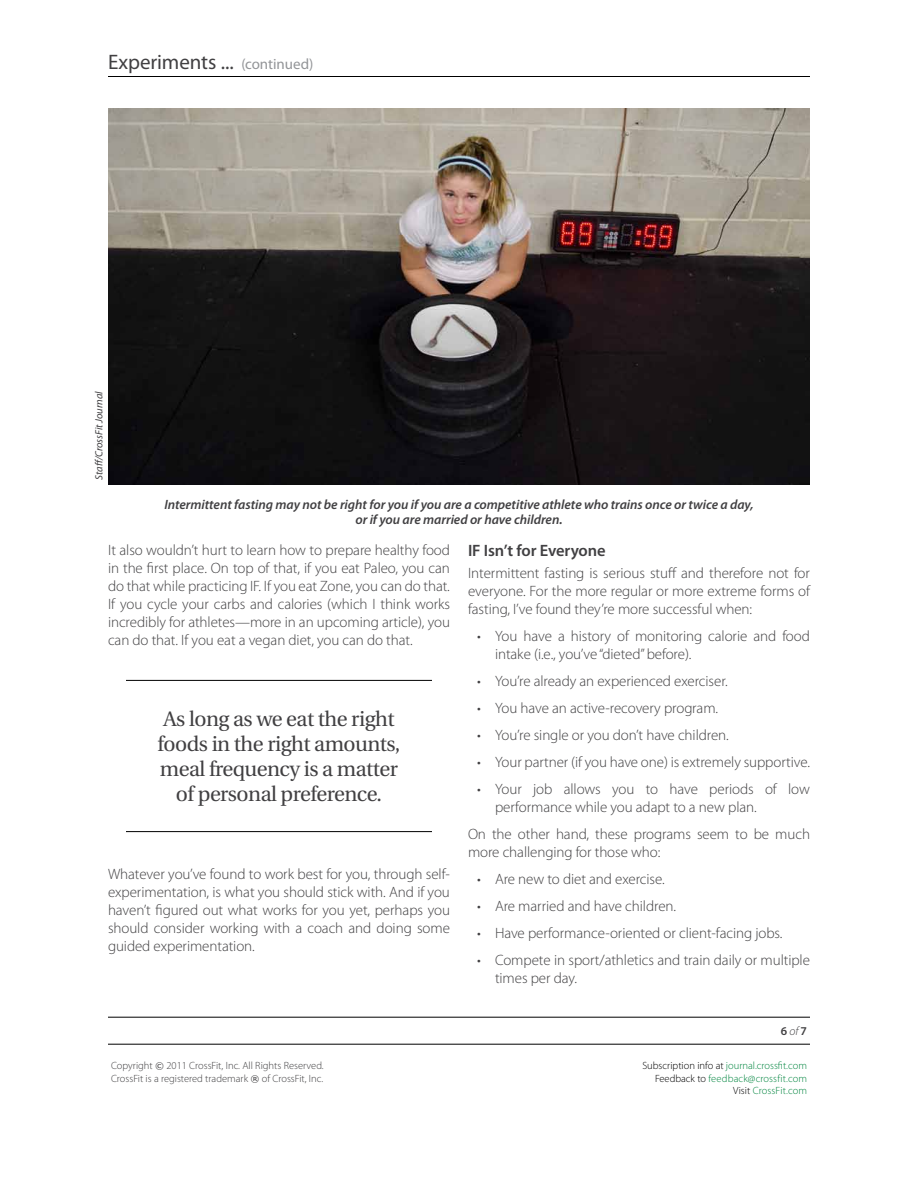
<style>
.page{position:relative;width:918px;height:1188px;background:#fff}
.page>*{position:absolute;margin:0;border:0;box-sizing:border-box;transform-origin:0 0}
.t1{font:21px/25.2px "Utopia";letter-spacing:-.025em;color:#414042;text-align:center}
.t2{font:21px "Myriad Pro";letter-spacing:-.005em;color:#414042}
.t3{font:600 16.5px "Myriad Pro";letter-spacing:-.005em;color:#414042}
.t4{font:300 15px/18px "Myriad Pro";letter-spacing:-.005em;color:#414042}
.t5{font:italic 600 13.5px/15px "Myriad Pro";letter-spacing:-.005em;color:#414042;text-align:center}
.t6{font:600 12px "Myriad Pro";color:#414042}
.t7{font:300 10.5px/12.6px "Myriad Pro";color:#414042}
.t8{font:300 10.5px/12.6px "Myriad Pro";color:#00853f;text-align:right}
.t9{font:italic 10.5px "Myriad Pro";letter-spacing:-.005em;color:#414042}
.s1{font-size:15px;color:#939598}
.s2{font-weight:300;font-style:italic}
.s3{font-family:"Verdana";font-weight:400;font-size:9px}
.s4{color:#000}
</style>
<div class="page">
<hr style="left:108px;top:76px;width:702px;height:1px;background:#000">
<hr style="left:108px;top:1017px;width:702px;height:1px;background:#000">
<hr style="left:108px;top:1044px;width:702px;height:1px;background:#000">
<hr style="left:126px;top:680px;width:306px;height:1px;background:#000">
<hr style="left:126px;top:831px;width:306px;height:1px;background:#000">
<img style="left:108px;top:108px;width:702px;height:376px">
<h1 class="t2" style="left:108px;top:50px;width:207px">Experiments ... <span class="s1">(continued)</span></h1>
<p class="t9" style="left:93px;top:480px;width:90px;rotate:-90deg">Staff/CrossFit Journal</p>
<p class="t5" style="left:164px;top:498px;width:591px">Intermittent fasting may not be right for you if you are a competitive athlete who trains once or twice a day, or if you are married or have children.</p>
<p class="t4" style="left:108px;top:541px;width:344px;text-align:justify">It also wouldn’t hurt to learn how to prepare healthy food in the first place. On top of that, if you eat Paleo, you can do that while practicing IF. If you eat Zone, you can do that.<br>If you cycle your carbs and calories (which I think works incredibly for athletes—more in an upcoming article), you can do that. If you eat a vegan diet, you can do that.</p>
<h1 class="t1" style="left:157px;top:706px;width:245px">As long as we eat the right foods in the right amounts, meal frequency is a matter of personal preference.</h1>
<p class="t4" style="left:108px;top:865px;width:344px;text-align:justify">Whatever you’ve found to work best for you, through self&shy;experimentation, is what you should stick with. And if you haven’t figured out what works for you yet, perhaps you should consider working with a coach and doing some guided experimentation.</p>
<p class="t3" style="left:468px;top:541px;width:139px">IF Isn’t for Everyone</p>
<p class="t4" style="left:468px;top:565px;width:343px;text-align:justify">Intermittent fasting is serious stuff and therefore not for everyone. For the more regular or more extreme forms of fasting, I’ve found they’re more successful when:</p>
<p class="t4" style="left:495px;top:628px;width:316px;text-indent:-18px">• You have a history of monitoring calorie and food intake (i.e., you’ve “dieted” before).</p>
<p class="t4" style="left:477px;top:673px;width:252px">• You’re already an experienced exerciser.</p>
<p class="t4" style="left:477px;top:700px;width:243px">• You have an active-recovery program.</p>
<p class="t4" style="left:477px;top:727px;width:253px">• You’re single or you don’t have children.</p>
<p class="t4" style="left:477px;top:754px;width:335px">• Your partner (if you have one) is extremely supportive.</p>
<p class="t4" style="left:495px;top:781px;width:316px;text-indent:-18px">• Your job allows you to have periods of low performance while you adapt to a new plan.</p>
<p class="t4" style="left:468px;top:826px;width:344px">On the other hand, these programs seem to be much more challenging for those who:</p>
<p class="t4" style="left:477px;top:871px;width:189px">• Are new to diet and exercise.</p>
<p class="t4" style="left:477px;top:898px;width:201px">• Are married and have children.</p>
<p class="t4" style="left:477px;top:925px;width:307px">• Have performance-oriented or client-facing jobs.</p>
<p class="t4" style="left:495px;top:952px;width:317px;text-indent:-18px">• Compete in sport/athletics and train daily or multiple times per day.</p>
<p class="t6" style="left:781px;top:1024px;width:28px">6 <span class="s2">of</span> 7</p>
<p class="t7" style="left:111px;top:1060px;width:214px">Copyright <span class="s3">©</span> 2011 CrossFit, Inc. All Rights Reserved.<br>CrossFit is a registered trademark <span class="s3">®</span> of CrossFit, Inc.</p>
<p class="t8" style="left:642px;top:1060px;width:166px"><span class="s4">Subscription info at</span> journal.crossfit.com<br><span class="s4">Feedback to</span> feedback@crossfit.com<br><span class="s4">Visit</span> CrossFit.com</p>
</div>
